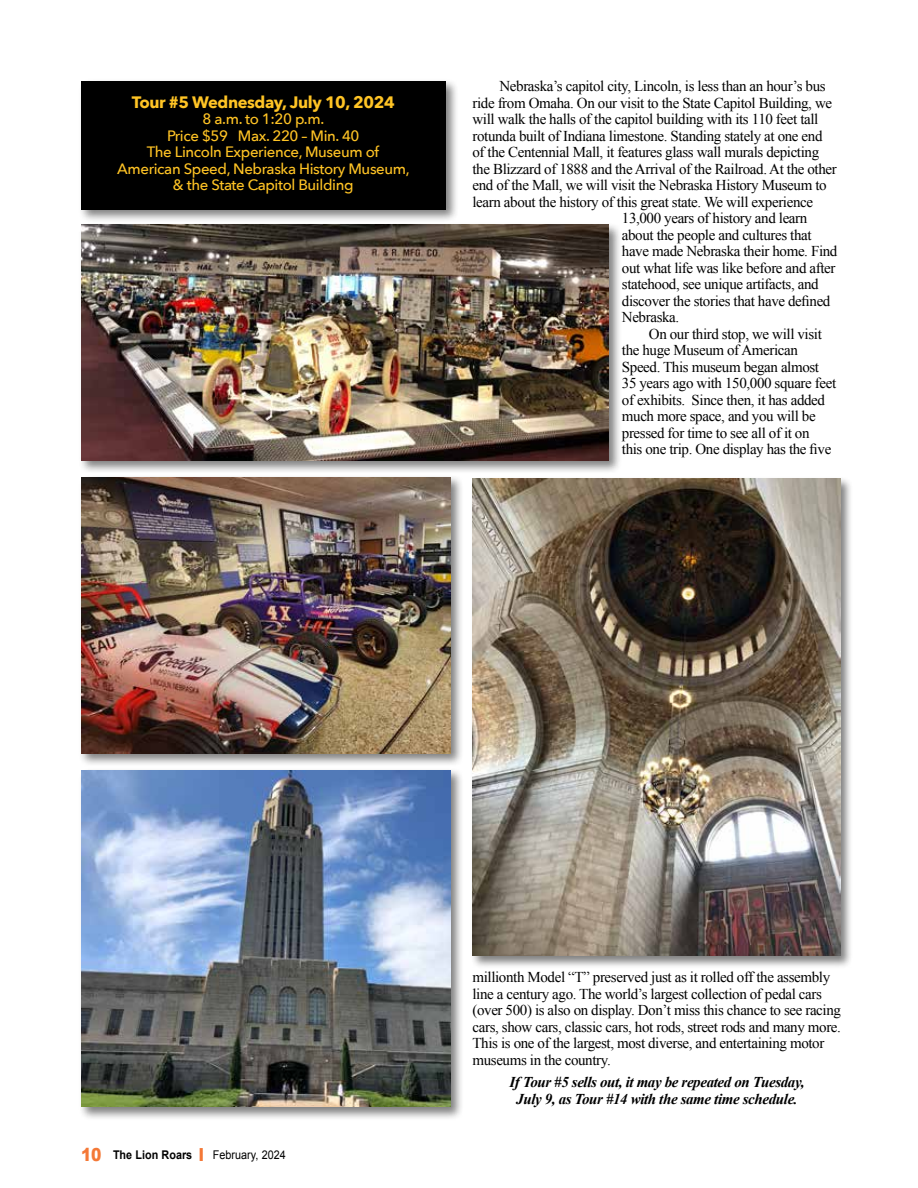
<style>
.page{position:relative;width:918px;height:1188px;background:#fff}
.page>*{position:absolute;margin:0;border:0;box-sizing:border-box;transform-origin:0 0}
.t1{font:700 16.5px "Avenir Next";letter-spacing:-.025em;color:#ffc425}
.t2{font:15px/16.5px "Times New Roman";letter-spacing:-.025em;color:#000}
.t3{font:500 15px/16.5px "Avenir Next";letter-spacing:-.025em;color:#ffc425;text-align:center}
.t4{font:italic 700 15px/16.5px "Times New Roman";letter-spacing:-.025em;color:#000;text-align:center}
.t5{font:12px "Arial";color:#000;scale:.9 1}
.s1{font-weight:900;font-size:18px;color:#f47836}
.s2{font-weight:700}
</style>
<div class="page">
<div style="left:78px;top:78px;width:381px;height:145px;background:#000;opacity:.5"></div>
<div style="left:81px;top:81px;width:365px;height:129px;background:#000"></div>
<div style="left:78px;top:222px;width:544px;height:252px;background:#000;opacity:.5"></div>
<img style="left:81px;top:225px;width:527px;height:235px">
<div style="left:78px;top:475px;width:386px;height:293px;background:#000;opacity:.5"></div>
<img style="left:81px;top:477px;width:369px;height:277px">
<div style="left:78px;top:767px;width:386px;height:353px;background:#000;opacity:.5"></div>
<img style="left:81px;top:770px;width:369px;height:337px">
<div style="left:470px;top:476px;width:384px;height:493px;background:#000;opacity:.5"></div>
<img style="left:472px;top:478px;width:368px;height:478px">
<p class="t1" style="left:132px;top:88px;width:264px">Tour #5 Wednesday, July 10, 2024</p>
<p class="t3" style="left:117px;top:110px;width:294px">8 a.m. to 1:20 p.m.<br>Price $59 Max. 220 – Min. 40<br>The Lincoln Experience, Museum of<br>American Speed, Nebraska History Museum, &amp; the State Capitol Building</p>
<p class="t2" style="left:500px;top:78px;width:328px">Nebraska’s capitol city, Lincoln, is less than an hour’s bus</p>
<p class="t2" style="left:473px;top:94px;width:361px">ride from Omaha. On our visit to the State Capitol Building, we</p>
<p class="t2" style="left:473px;top:111px;width:347px">will walk the halls of the capitol building with its 110 feet tall</p>
<p class="t2" style="left:473px;top:127px;width:352px">rotunda built of Indiana limestone. Standing stately at one end</p>
<p class="t2" style="left:473px;top:144px;width:348px">of the Centennial Mall, it features glass wall murals depicting</p>
<p class="t2" style="left:473px;top:160px;width:366px">the Blizzard of 1888 and the Arrival of the Railroad. At the other</p>
<p class="t2" style="left:473px;top:177px;width:356px">end of the Mall, we will visit the Nebraska History Museum to</p>
<p class="t2" style="left:473px;top:193px;width:342px">learn about the history of this great state. We will experience</p>
<p class="t2" style="left:622px;top:210px;width:187px">13,000 years of history and learn</p>
<p class="t2" style="left:622px;top:226px;width:191px">about the people and cultures that</p>
<p class="t2" style="left:622px;top:243px;width:217px">have made Nebraska their home. Find</p>
<p class="t2" style="left:622px;top:259px;width:215px">out what life was like before and after</p>
<p class="t2" style="left:622px;top:276px;width:198px">statehood, see unique artifacts, and</p>
<p class="t2" style="left:622px;top:292px;width:210px">discover the stories that have defined</p>
<p class="t2" style="left:622px;top:309px;width:59px">Nebraska.</p>
<p class="t2" style="left:649px;top:325px;width:174px">On our third stop, we will visit</p>
<p class="t2" style="left:622px;top:342px;width:178px">the huge Museum of American</p>
<p class="t2" style="left:622px;top:358px;width:199px">Speed. This museum began almost</p>
<p class="t2" style="left:622px;top:375px;width:216px">35 years ago with 150,000 square feet</p>
<p class="t2" style="left:622px;top:391px;width:205px">of exhibits. Since then, it has added</p>
<p class="t2" style="left:622px;top:408px;width:195px">much more space, and you will be</p>
<p class="t2" style="left:622px;top:424px;width:189px">pressed for time to see all of it on</p>
<p class="t2" style="left:622px;top:441px;width:211px">this one trip. One display has the five</p>
<p class="t5" style="left:81px;top:1147px;width:229px"><span class="s1">10</span> <span class="s2">The Lion Roars</span> <span class="s1">l</span> February, 2024</p>
<p class="t2" style="left:473px;top:969px;width:370px">millionth Model “T” preserved just as it rolled off the assembly line a century ago. The world’s largest collection of pedal cars (over 500) is also on display. Don’t miss this chance to see racing cars, show cars, classic cars, hot rods, street rods and many more.<br>This is one of the largest, most diverse, and entertaining motor museums in the country.</p>
<p class="t4" style="left:509px;top:1074px;width:297px">If Tour #5 sells out, it may be repeated on Tuesday,<br>July 9, as Tour #14 with the same time schedule.</p>
</div>
